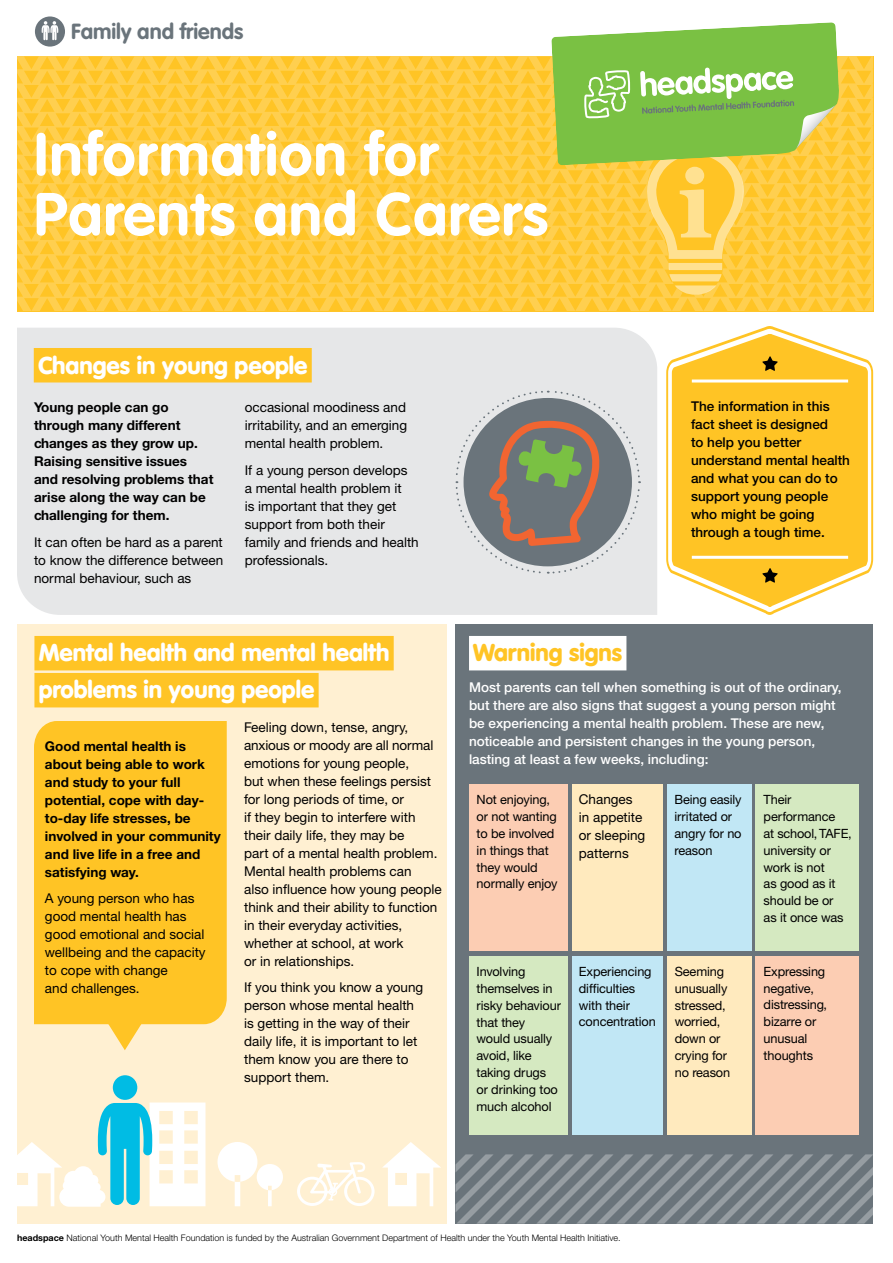
<style>
.page{position:relative;width:893px;height:1263px;background:#fff}
.page>*{position:absolute;margin:0;border:0;box-sizing:border-box;transform-origin:0 0}
.t1{font:700 59.55px/59.8px "VAG Rounded";letter-spacing:.02em;color:#fff}
.t2{font:900 24px "VAG Rounded";color:#fff}
.t3{font:900 24px "VAG Rounded";color:#ffc425}
.t4{font:700 21.6px "VAG Rounded";color:#6a747b}
.t5{font:13.5px/18px "Helvetica Neue CE";color:#000}
.t6{font:700 13.5px/18px "Helvetica Neue CE";color:#000}
.t7{font:500 13.5px/18px "Helvetica Neue CE";color:#fff}
.t8{font:500 13.5px/18px "Helvetica Neue CE";color:#000}
.t9{font:12.75px/17px "Helvetica Neue CE";letter-spacing:-.01em;color:#000}
.t10{font:300 9px "Helvetica Neue";color:#000}
.s1{font-family:"Helvetica Neue CE";font-weight:700}
</style>
<div class="page">
<div style="left:17px;top:624px;width:429px;height:600px;background:#fff0d2"></div>
<div style="left:34px;top:721px;width:193px;height:303px;background:#ffc425"></div>
<div style="left:17px;top:328px;width:640px;height:287px;background:#e6e7e8"></div>
<div style="left:455px;top:624px;width:418px;height:600px;background:#6a747b"></div>
<svg style="left:666px;top:326px;width:207px;height:289px"></svg>
<svg style="left:672px;top:334px;width:196px;height:273px;background:#ffcb40"></svg>
<svg style="left:17px;top:56px;width:856px;height:255px;background:#ffca3d"></svg>
<div style="left:34px;top:348px;width:278px;height:34px;background:#ffc425"></div>
<div style="left:469px;top:636px;width:157px;height:34px;background:#fff"></div>
<hr style="left:692px;top:379px;width:156px;height:3px;background:#fff">
<hr style="left:692px;top:556px;width:156px;height:3px;background:#fff">
<div style="left:34px;top:636px;width:360px;height:34px;background:#ffc425"></div>
<div style="left:34px;top:673px;width:285px;height:34px;background:#ffc425"></div>
<div style="left:469px;top:784px;width:99px;height:167px;background:#fccdb3"></div>
<div style="left:572px;top:784px;width:91px;height:167px;background:#ffeabe"></div>
<div style="left:667px;top:784px;width:85px;height:167px;background:#c1e7f5"></div>
<div style="left:756px;top:784px;width:103px;height:167px;background:#d5e9c1"></div>
<div style="left:469px;top:956px;width:99px;height:178px;background:#d5e9c1"></div>
<div style="left:572px;top:956px;width:91px;height:178px;background:#c1e7f5"></div>
<div style="left:667px;top:956px;width:85px;height:178px;background:#ffeabe"></div>
<div style="left:756px;top:956px;width:103px;height:178px;background:#fccdb3"></div>
<svg style="left:762px;top:356px;width:16px;height:15px"></svg>
<svg style="left:762px;top:568px;width:16px;height:15px"></svg>
<svg style="left:454px;top:390px;width:187px;height:185px;background:#a09e98"></svg>
<svg style="left:106px;top:1021px;width:37px;height:29px"></svg>
<svg style="left:297px;top:1162px;width:78px;height:44px"></svg>
<svg style="left:382px;top:1142px;width:59px;height:64px"></svg>
<svg style="left:217px;top:1142px;width:66px;height:64px"></svg>
<svg style="left:17px;top:1102px;width:189px;height:105px"></svg>
<div style="left:113px;top:1075px;width:24px;height:25px;background:#00bce4;border-radius:50%"></div>
<div style="left:35px;top:16px;width:30px;height:31px;background:#6a747b;border-radius:50%"></div>
<svg style="left:42px;top:21px;width:16px;height:19px"></svg>
<svg style="left:455px;top:1154px;width:418px;height:70px"></svg>
<svg style="left:551px;top:22px;width:288px;height:273px;background:#c8ca50"></svg>
<h3 class="t4" style="left:71px;top:19px;width:174px">Family and friends</h3>
<h1 class="t1" style="left:34px;top:127px;width:515px">Information for<br>Parents and Carers</h1>
<h2 class="t2" style="left:38px;top:350px;width:271px">Changes in young people</h2>
<p class="t6" style="left:34px;top:399px;width:181px">Young people can go through many different changes as they grow up.<br>Raising sensitive issues and resolving problems that arise along the way can be challenging for them.</p>
<p class="t5" style="left:34px;top:533px;width:191px;text-align:justify">It can often be hard as a parent to know the difference between normal behaviour, such as</p>
<p class="t5" style="left:245px;top:399px;width:164px;text-align:justify">occasional moodiness and irritability, and an emerging mental health problem.</p>
<p class="t5" style="left:245px;top:461px;width:176px">If a young person develops<br>a mental health problem it<br>is important that they get support from both their family and friends and health professionals.</p>
<p class="t8" style="left:691px;top:398px;width:161px">The information in this fact sheet is designed<br>to help you better understand mental health and what you can do to support young people who might be going through a tough time.</p>
<h2 class="t2" style="left:39px;top:638px;width:352px">Mental health and mental health</h2>
<h2 class="t3" style="left:473px;top:638px;width:150px">Warning signs</h2>
<h2 class="t2" style="left:39px;top:675px;width:277px">problems in young people</h2>
<p class="t7" style="left:469px;top:678px;width:374px">Most parents can tell when something is out of the ordinary, but there are also signs that suggest a young person might be experiencing a mental health problem. These are new, noticeable and persistent changes in the young person, lasting at least a few weeks, including:</p>
<p class="t5" style="left:244px;top:718px;width:199px">Feeling down, tense, angry, anxious or moody are all normal emotions for young people,<br>but when these feelings persist for long periods of time, or<br>if they begin to interfere with their daily life, they may be<br>part of a mental health problem.<br>Mental health problems can<br>also influence how young people think and their ability to function in their everyday activities, whether at school, at work<br>or in relationships.</p>
<p class="t5" style="left:244px;top:978px;width:181px">If you think you know a young person whose mental health is getting in the way of their daily life, it is important to let them know you are there to support them.</p>
<p class="t6" style="left:45px;top:737px;width:177px">Good mental health is about being able to work and study to your full potential, cope with day&shy;to-day life stresses, be involved in your community and live life in a free and satisfying way.</p>
<p class="t5" style="left:45px;top:889px;width:162px">A young person who has good mental health has good emotional and social wellbeing and the capacity to cope with change<br>and challenges.</p>
<p class="t9" style="left:477px;top:791px;width:82px">Not enjoying, or not wanting to be involved in things that they would normally enjoy</p>
<p class="t5" style="left:579px;top:791px;width:68px">Changes in appetite or sleeping patterns</p>
<p class="t9" style="left:675px;top:791px;width:69px">Being easily irritated or angry for no reason</p>
<p class="t9" style="left:764px;top:791px;width:90px">Their performance<br>at school, TAFE, university or work is not<br>as good as it should be or<br>as it once was</p>
<p class="t9" style="left:476px;top:963px;width:86px">Involving themselves in risky behaviour that they would usually avoid, like taking drugs<br>or drinking too much alcohol</p>
<p class="t9" style="left:579px;top:963px;width:78px">Experiencing difficulties with their concentration</p>
<p class="t9" style="left:675px;top:963px;width:57px">Seeming unusually stressed, worried, down or crying for no reason</p>
<p class="t9" style="left:764px;top:963px;width:65px">Expressing negative, distressing, bizarre or unusual thoughts</p>
<p class="t10" style="left:17px;top:1232px;width:605px"><span class="s1">headspace</span> National Youth Mental Health Foundation is funded by the Australian Government Department of Health under the Youth Mental Health Initiative.</p>
</div>
